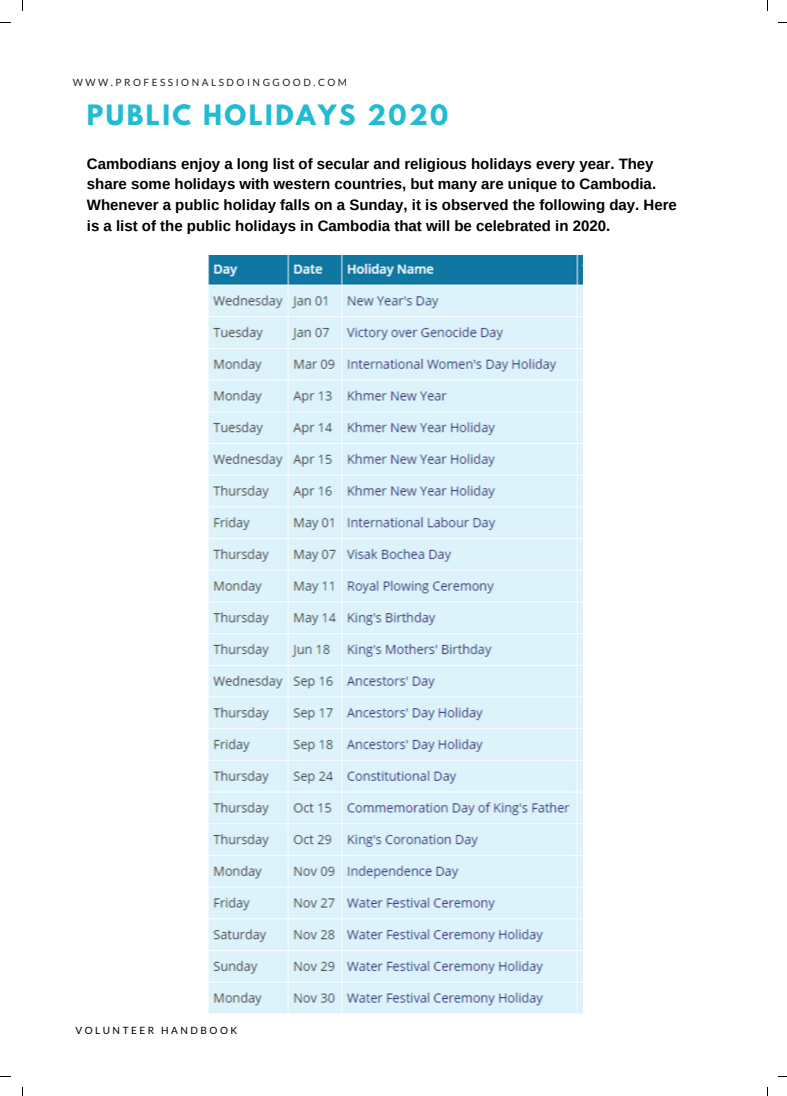
<style>
.page{position:relative;width:787px;height:1096px;background:#fff}
.page>*{position:absolute;margin:0;border:0;box-sizing:border-box;transform-origin:0 0}
.t1{font:700 24.88px "League Spartan";letter-spacing:.1em;color:#21bbd4}
.t2{font:700 15px/20.6px "Arimo";color:#000}
.t3{font:10px "Lato";letter-spacing:.25em;color:#222}
.t4{font:10px "Lato";letter-spacing:.25em;color:#000}
</style>
<div class="page">
<img style="left:208px;top:255px;width:374px;height:757px">
<p class="t3" style="left:73px;top:76px;width:276px">WWW.PROFESSIONALSDOINGGOOD.COM</p>
<h1 class="t1" style="left:87px;top:102px;width:363px">PUBLIC HOLIDAYS 2020</h1>
<p class="t2" style="left:87px;top:153px;width:591px">Cambodians enjoy a long list of secular and religious holidays every year. They share some holidays with western countries, but many are unique to Cambodia.<br>Whenever a public holiday falls on a Sunday, it is observed the following day. Here is a list of the public holidays in Cambodia that will be celebrated in 2020.</p>
<p class="t4" style="left:75px;top:1023px;width:163px">VOLUNTEER HANDBOOK</p>
</div>
